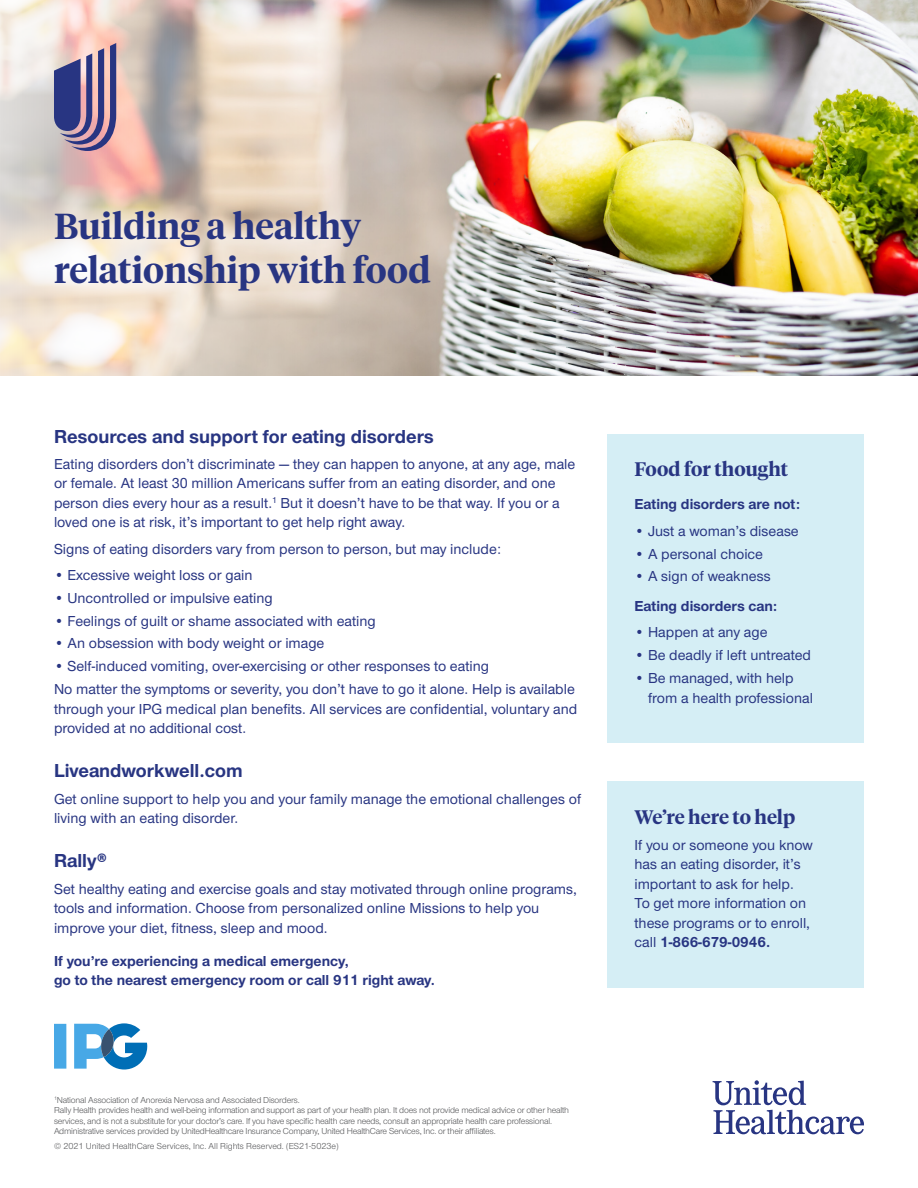
<style>
.page{position:relative;width:918px;height:1188px;background:#fff}
.page>*{position:absolute;margin:0;border:0;box-sizing:border-box;transform-origin:0 0}
.t1{font:600 36px/43.2px "UHC Serif Headline";color:#283582}
.t2{font:700 19.5px "UHC Sans";color:#283582}
.t3{font:600 19.5px "UHC Serif Headline";color:#283582}
.t4{font:500 15px/19.5px "UHC Sans";color:#283582}
.t5{font:700 15px/19.5px "UHC Sans";color:#283582}
.t6{font:9px/10.5px "UHC Sans";letter-spacing:-.02em;color:#57585a}
.t7{font:9px "UHC Sans";color:#57585a}
.s1{font-weight:700}
</style>
<div class="page">
<img style="left:495px;top:0;width:423px;height:376px">
<svg style="left:0;top:0;width:495px;height:376px;background:#d9c9bd"></svg>
<div style="left:608px;top:434px;width:256px;height:309px;background:#d5eef5"></div>
<div style="left:608px;top:781px;width:256px;height:207px;background:#d5eef5"></div>
<div style="left:54px;top:1024px;width:12px;height:45px;background:#47a8e6"></div>
<svg style="left:74px;top:1023px;width:73px;height:47px"></svg>
<svg style="left:54px;top:43px;width:62px;height:108px;background:#85769c"></svg>
<svg style="left:713px;top:1080px;width:151px;height:54px"></svg>
<h1 class="t1" style="left:54px;top:203px;width:378px">Building a healthy relationship with food</h1>
<h2 class="t2" style="left:54px;top:423px;width:381px">Resources and support for eating disorders</h2>
<p class="t4" style="left:54px;top:453px;width:523px">Eating disorders don’t discriminate — they can happen to anyone, at any age, male or female. At least 30 million Americans suffer from an eating disorder, and one person dies every hour as a result.<sup>1</sup> But it doesn’t have to be that way. If you or a loved one is at risk, it’s important to get help right away.</p>
<p class="t4" style="left:54px;top:538px;width:449px">Signs of eating disorders vary from person to person, but may include:</p>
<p class="t4" style="left:54px;top:564px;width:200px">• Excessive weight loss or gain</p>
<p class="t4" style="left:54px;top:587px;width:220px">• Uncontrolled or impulsive eating</p>
<p class="t4" style="left:54px;top:610px;width:323px">• Feelings of guilt or shame associated with eating</p>
<p class="t4" style="left:54px;top:633px;width:272px">• An obsession with body weight or image</p>
<p class="t4" style="left:54px;top:656px;width:437px">• Self-induced vomiting, over-exercising or other responses to eating</p>
<p class="t4" style="left:54px;top:679px;width:525px">No matter the symptoms or severity, you don’t have to go it alone. Help is available through your IPG medical plan benefits. All services are confidential, voluntary and provided at no additional cost.</p>
<h2 class="t2" style="left:54px;top:758px;width:190px">Liveandworkwell.com</h2>
<p class="t4" style="left:54px;top:788px;width:529px">Get online support to help you and your family manage the emotional challenges of living with an eating disorder.</p>
<h2 class="t2" style="left:54px;top:848px;width:54px">Rally®</h2>
<p class="t4" style="left:54px;top:878px;width:524px">Set healthy eating and exercise goals and stay motivated through online programs, tools and information. Choose from personalized online Missions to help you improve your diet, fitness, sleep and mood.</p>
<p class="t5" style="left:54px;top:950px;width:383px">If you’re experiencing a medical emergency,<br>go to the nearest emergency room or call 911 right away.</p>
<p class="t6" style="left:54px;top:1094px;width:247px"><sup>1</sup>National Association of Anorexia Nervosa and Associated Disorders.</p>
<p class="t6" style="left:54px;top:1104px;width:516px">Rally Health provides health and well-being information and support as part of your health plan. It does not provide medical advice or other health services, and is not a substitute for your doctor’s care. If you have specific health care needs, consult an appropriate health care professional.</p>
<p class="t6" style="left:54px;top:1125px;width:443px">Administrative services provided by UnitedHealthcare Insurance Company, United HealthCare Services, Inc. or their affiliates.</p>
<p class="t7" style="left:54px;top:1140px;width:286px">© 2021 United HealthCare Services, Inc. All Rights Reserved. (ES21-5023e)</p>
<h2 class="t3" style="left:634px;top:456px;width:155px">Food for thought</h2>
<p class="t5" style="left:634px;top:494px;width:167px">Eating disorders are not:</p>
<p class="t4" style="left:634px;top:520px;width:166px">• Just a woman’s disease</p>
<p class="t4" style="left:634px;top:543px;width:130px">• A personal choice</p>
<p class="t4" style="left:634px;top:566px;width:138px">• A sign of weakness</p>
<p class="t5" style="left:634px;top:596px;width:144px">Eating disorders can:</p>
<p class="t4" style="left:634px;top:622px;width:134px">• Happen at any age</p>
<p class="t4" style="left:634px;top:645px;width:178px">• Be deadly if left untreated</p>
<p class="t4" style="left:648px;top:668px;width:166px;text-indent:-14px">• Be managed, with help from a health professional</p>
<h2 class="t3" style="left:634px;top:803px;width:162px">We’re here to help</h2>
<p class="t4" style="left:634px;top:835px;width:180px">If you or someone you know has an eating disorder, it’s important to ask for help.<br>To get more information on these programs or to enroll, call <span class="s1">1-866-679-0946.</span></p>
</div>
